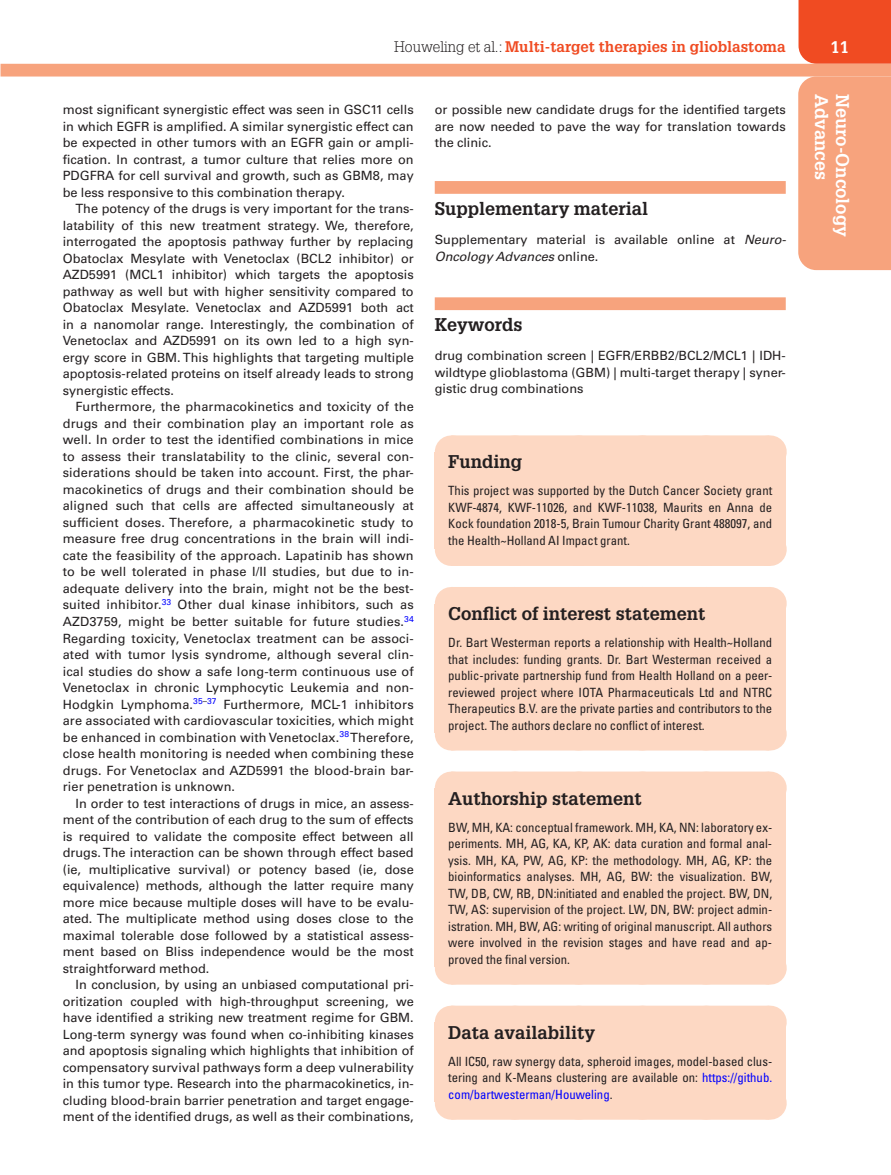
<style>
.page{position:relative;width:891px;height:1175px;background:#fff}
.page>*{position:absolute;margin:0;border:0;box-sizing:border-box;transform-origin:0 0}
.t1{font:700 18px "Glypha LT Std";color:#231f20}
.t2{font:700 18px "Glypha LT Std";color:#fff}
.t3{font:700 16.5px "Glypha LT Std";color:#fff}
.t4{font:700 15px "Glypha LT Std";color:#f04b22}
.t5{font:12.75px/16.5px "Univers LT Std";color:#231f20;text-align:justify}
.t6{font:condensed 12.75px/16.5px "Univers LT Std";color:#231f20;text-align:justify}
.s1{font-weight:300;color:#231f20}
.s2{font-style:italic}
.s3{color:#00f}
</style>
<div class="page">
<div style="left:798px;top:76px;width:93px;height:194px;background:#f7a37d"></div>
<div style="left:799px;top:0;width:92px;height:64px;background:#f04b22"></div>
<div style="left:1px;top:64px;width:890px;height:12px;background:#f7a37d"></div>
<div style="left:435px;top:181px;width:351px;height:13px;background:#f7a37d"></div>
<div style="left:435px;top:297px;width:351px;height:13px;background:#f7a37d"></div>
<div style="left:435px;top:452px;width:351px;height:33px;background:#fdd8c3"></div>
<div style="left:451px;top:435px;width:318px;height:33px;background:#fdd8c3"></div>
<svg style="left:515px;top:435px;width:222px;height:1px"></svg>
<hr style="left:769px;top:435px;width:1px;height:33px;background:#fdd8c3">
<div style="left:435px;top:483px;width:351px;height:65px;background:#fdd8c3"></div>
<div style="left:451px;top:533px;width:318px;height:33px;background:#fdd8c3"></div>
<hr style="left:769px;top:533px;width:1px;height:33px;background:#fdd8c3">
<div style="left:435px;top:604px;width:351px;height:33px;background:#fdd8c3"></div>
<div style="left:451px;top:587px;width:318px;height:33px;background:#fdd8c3"></div>
<hr style="left:769px;top:587px;width:1px;height:33px;background:#fdd8c3">
<div style="left:435px;top:634px;width:351px;height:99px;background:#fdd8c3"></div>
<div style="left:451px;top:717px;width:318px;height:33px;background:#fdd8c3"></div>
<hr style="left:769px;top:717px;width:1px;height:33px;background:#fdd8c3">
<div style="left:435px;top:788px;width:351px;height:33px;background:#fdd8c3"></div>
<div style="left:451px;top:771px;width:318px;height:33px;background:#fdd8c3"></div>
<svg style="left:515px;top:771px;width:222px;height:1px"></svg>
<hr style="left:769px;top:771px;width:1px;height:33px;background:#fdd8c3">
<div style="left:435px;top:819px;width:351px;height:148px;background:#fdd8c3"></div>
<div style="left:451px;top:951px;width:318px;height:33px;background:#fdd8c3"></div>
<hr style="left:769px;top:951px;width:1px;height:33px;background:#fdd8c3">
<div style="left:435px;top:1022px;width:351px;height:33px;background:#fdd8c3"></div>
<div style="left:451px;top:1005px;width:318px;height:33px;background:#fdd8c3"></div>
<svg style="left:515px;top:1005px;width:222px;height:1px"></svg>
<hr style="left:769px;top:1005px;width:1px;height:33px;background:#fdd8c3">
<div style="left:435px;top:1053px;width:351px;height:49px;background:#fdd8c3"></div>
<div style="left:451px;top:1086px;width:318px;height:33px;background:#fdd8c3"></div>
<hr style="left:769px;top:1086px;width:1px;height:33px;background:#fdd8c3">
<p class="t4" style="left:394px;top:37px;width:393px"><span class="s1">Houweling et al.:</span> Multi-target therapies in glioblastoma</p>
<p class="t3" style="left:831px;top:37px;width:20px">11</p>
<p class="t5" style="left:63px;top:102px;width:353px">most significant synergistic effect was seen in GSC11 cells in which EGFR is amplified. A similar synergistic effect can be expected in other tumors with an EGFR gain or ampli&shy;fication. In contrast, a tumor culture that relies more on PDGFRA for cell survival and growth, such as GBM8, may be less responsive to this combination therapy.</p>
<p class="t5" style="left:63px;top:201px;width:353px;text-indent:13px">The potency of the drugs is very important for the trans&shy;latability of this new treatment strategy. We, therefore, interrogated the apoptosis pathway further by replacing Obatoclax Mesylate with Venetoclax (BCL2 inhibitor) or AZD5991 (MCL1 inhibitor) which targets the apoptosis pathway as well but with higher sensitivity compared to Obatoclax Mesylate. Venetoclax and AZD5991 both act in a nanomolar range. Interestingly, the combination of Venetoclax and AZD5991 on its own led to a high syn&shy;ergy score in GBM. This highlights that targeting multiple apoptosis-related proteins on itself already leads to strong synergistic effects.</p>
<p class="t5" style="left:63px;top:399px;width:353px;text-indent:13px">Furthermore, the pharmacokinetics and toxicity of the drugs and their combination play an important role as well. In order to test the identified combinations in mice to assess their translatability to the clinic, several con&shy;siderations should be taken into account. First, the phar&shy;macokinetics of drugs and their combination should be aligned such that cells are affected simultaneously at sufficient doses. Therefore, a pharmacokinetic study to measure free drug concentrations in the brain will indi&shy;cate the feasibility of the approach. Lapatinib has shown to be well tolerated in phase I/II studies, but due to in&shy;adequate delivery into the brain, might not be the best&shy;suited inhibitor.<sup>33</sup> Other dual kinase inhibitors, such as AZD3759, might be better suitable for future studies.<sup>34<br></sup>Regarding toxicity, Venetoclax treatment can be associ&shy;ated with tumor lysis syndrome, although several clin&shy;ical studies do show a safe long-term continuous use of Venetoclax in chronic Lymphocytic Leukemia and non-Hodgkin Lymphoma.<sup>35</sup><sup>–</sup><sup>37</sup> Furthermore, MCL-1 inhibitors are associated with cardiovascular toxicities, which might be enhanced in combination with Venetoclax.<sup>38</sup> Therefore, close health monitoring is needed when combining these drugs. For Venetoclax and AZD5991 the blood-brain bar&shy;rier penetration is unknown.</p>
<p class="t5" style="left:63px;top:795px;width:353px;text-indent:13px">In order to test interactions of drugs in mice, an assess&shy;ment of the contribution of each drug to the sum of effects is required to validate the composite effect between all drugs. The interaction can be shown through effect based (ie, multiplicative survival) or potency based (ie, dose equivalence) methods, although the latter require many more mice because multiple doses will have to be evalu&shy;ated. The multiplicate method using doses close to the maximal tolerable dose followed by a statistical assess&shy;ment based on Bliss independence would be the most straightforward method.</p>
<p class="t5" style="left:63px;top:976px;width:353px;text-indent:13px">In conclusion, by using an unbiased computational pri&shy;oritization coupled with high-throughput screening, we have identified a striking new treatment regime for GBM.<br>Long-term synergy was found when co-inhibiting kinases and apoptosis signaling which highlights that inhibition of compensatory survival pathways form a deep vulnerability in this tumor type. Research into the pharmacokinetics, in&shy;cluding blood-brain barrier penetration and target engage&shy;ment of the identified drugs, as well as their combinations,</p>
<p class="t5" style="left:435px;top:102px;width:353px">or possible new candidate drugs for the identified targets are now needed to pave the way for translation towards the clinic.</p>
<h1 class="t1" style="left:435px;top:197px;width:215px">Supplementary material</h1>
<p class="t5" style="left:435px;top:231px;width:353px">Supplementary material is available online at <span class="s2">Neuro-<br>Oncology Advances</span> online.</p>
<h1 class="t1" style="left:435px;top:313px;width:89px">Keywords</h1>
<p class="t5" style="left:435px;top:348px;width:352px">drug combination screen | EGFR/ERBB2/BCL2/MCL1 | IDH&shy;wildtype glioblastoma (GBM) | multi-target therapy | syner&shy;gistic drug combinations</p>
<h1 class="t1" style="left:448px;top:451px;width:76px">Funding</h1>
<p class="t6" style="left:448px;top:482px;width:326px">This project was supported by the Dutch Cancer Society grant KWF-4874, KWF-11026, and KWF-11038, Maurits en Anna de Kock foundation 2018-5, Brain Tumour Charity Grant 488097, and the Health~Holland AI Impact grant.</p>
<h1 class="t1" style="left:448px;top:602px;width:259px">Conflict of interest statement</h1>
<p class="t6" style="left:448px;top:634px;width:326px">Dr. Bart Westerman reports a relationship with Health~Holland that includes: funding grants. Dr. Bart Westerman received a public-private partnership fund from Health Holland on a peer&shy;reviewed project where IOTA Pharmaceuticals Ltd and NTRC Therapeutics B.V. are the private parties and contributors to the project. The authors declare no conflict of interest.</p>
<h1 class="t1" style="left:448px;top:787px;width:195px">Authorship statement</h1>
<p class="t6" style="left:448px;top:818px;width:326px">BW, MH, KA: conceptual framework. MH, KA, NN: laboratory ex&shy;periments. MH, AG, KA, KP, AK: data curation and formal anal&shy;ysis. MH, KA, PW, AG, KP: the methodology. MH, AG, KP: the bioinformatics analyses. MH, AG, BW: the visualization. BW, TW, DB, CW, RB, DN:initiated and enabled the project. BW, DN, TW, AS: supervision of the project. LW, DN, BW: project admin&shy;istration. MH, BW, AG: writing of original manuscript. All authors were involved in the revision stages and have read and ap&shy;proved the final version.</p>
<h1 class="t1" style="left:448px;top:1021px;width:148px">Data availability</h1>
<p class="t6" style="left:448px;top:1052px;width:326px">All IC50, raw synergy data, spheroid images, model-based clus&shy;tering and K-Means clustering are available on: <span class="s3">https://github. com/bartwesterman/Houweling</span>.</p>
<h1 class="t2" style="left:833px;top:94px;width:88px;rotate:90deg">Advances</h1>
<h1 class="t2" style="left:854px;top:94px;width:145px;rotate:90deg">Neuro-Oncology</h1>
</div>
